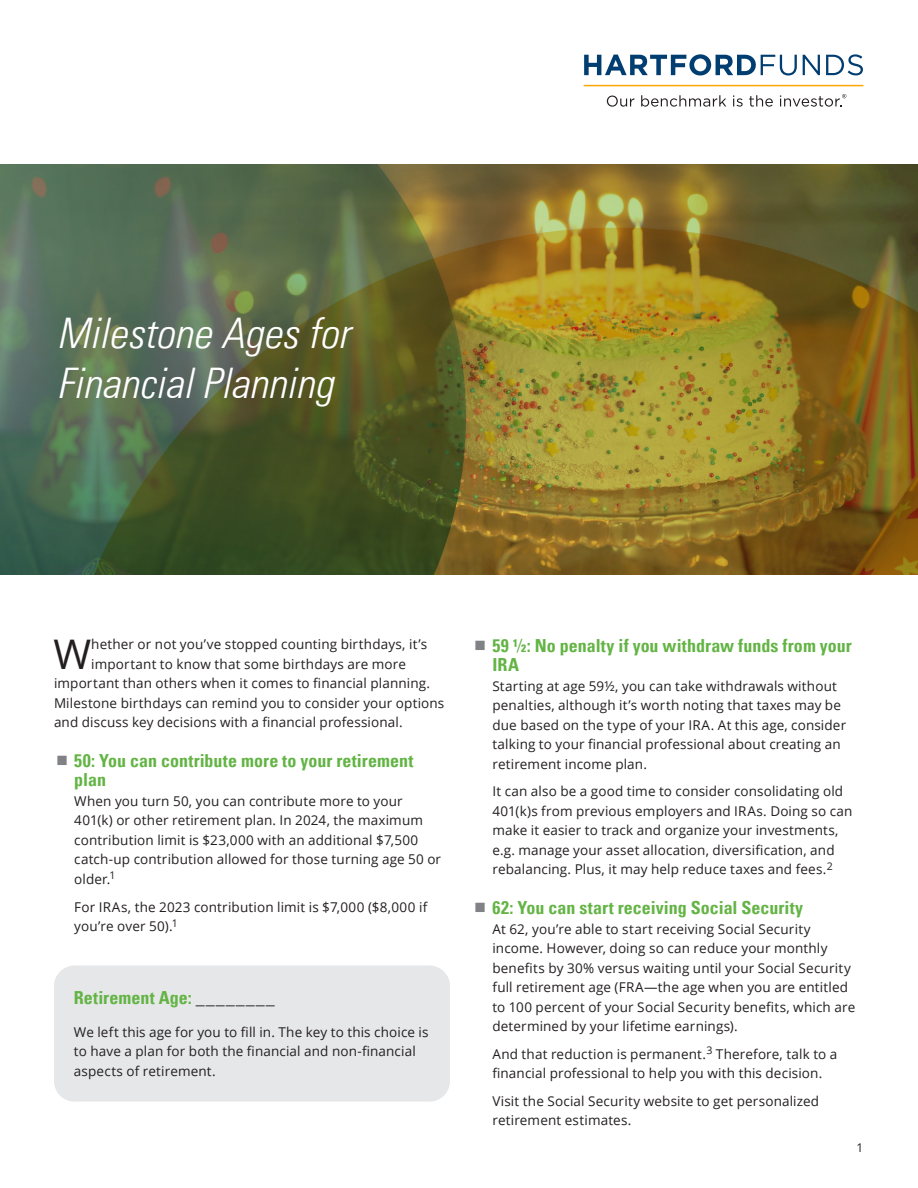
<style>
.page{position:relative;width:918px;height:1188px;background:#fff}
.page>*{position:absolute;margin:0;border:0;box-sizing:border-box;transform-origin:0 0}
.heading{font:italic 300 condensed 42.15px/49.5px "Univers LT Pro";color:#fff}
.text{font:40.8px "Open Sans";color:#231f20}
.text-2{font:700 condensed 18px/19.5px "Univers LT Pro";color:#63b445}
.text-3{font:13.5px/19.5px "Open Sans";letter-spacing:.01em;color:#231f20}
.t1{font:12px "Open Sans";color:#231f20}
.s1{color:#231f20}
</style>
<div class="page">
<img style="left:0;top:164px;width:918px;height:411px">
<svg style="left:584px;top:54px;width:213px;height:22px"></svg>
<svg style="left:803px;top:55px;width:17px;height:20px"></svg>
<svg style="left:826px;top:54px;width:37px;height:21px"></svg>
<hr style="left:584px;top:85px;width:279px;height:1px;background:#ffa700">
<svg style="left:607px;top:96px;width:27px;height:11px"></svg>
<svg style="left:641px;top:95px;width:85px;height:12px"></svg>
<svg style="left:733px;top:95px;width:10px;height:12px"></svg>
<svg style="left:749px;top:95px;width:24px;height:12px"></svg>
<svg style="left:780px;top:94px;width:66px;height:13px"></svg>
<div style="left:54px;top:966px;width:396px;height:136px;background:#e6e7e9;border-radius:21px"></div>
<p class="heading" style="left:57px;top:306px;width:294px">Milestone Ages for<br>Financial Planning</p>
<p class="text" style="left:53px;top:626px;width:39px">W</p>
<p class="text-3" style="left:91px;top:634px;width:338px">hether or not you’ve stopped counting birthdays, it’s</p>
<p class="text-3" style="left:91px;top:654px;width:316px">important to know that some birthdays are more</p>
<p class="text-3" style="left:54px;top:673px;width:377px">important than others when it comes to financial planning.</p>
<p class="text-3" style="left:54px;top:693px;width:392px">Milestone birthdays can remind you to consider your options</p>
<p class="text-3" style="left:54px;top:712px;width:350px">and discuss key decisions with a financial professional.</p>
<p class="text-2" style="left:74px;top:750px;width:341px">50: You can contribute more to your retirement plan</p>
<p class="text-3" style="left:74px;top:791px;width:368px">When you turn 50, you can contribute more to your 401(k) or other retirement plan. In 2024, the maximum contribution limit is $23,000 with an additional $7,500 catch-up contribution allowed for those turning age 50 or older.<sup>1</sup></p>
<p class="text-3" style="left:74px;top:897px;width:355px">For IRAs, the 2023 contribution limit is $7,000 ($8,000 if you’re over 50).<sup>1</sup></p>
<p class="text-2" style="left:74px;top:987px;width:202px">Retirement Age: <span class="s1">________</span></p>
<p class="text-3" style="left:74px;top:1022px;width:356px">We left this age for you to fill in. The key to this choice is to have a plan for both the financial and non-financial aspects of retirement.</p>
<p class="text-2" style="left:492px;top:635px;width:361px">59 ½: No penalty if you withdraw funds from your<br>IRA</p>
<p class="text-3" style="left:492px;top:676px;width:355px">Starting at age 59½, you can take withdrawals without penalties, although it’s worth noting that taxes may be due based on the type of your IRA. At this age, consider talking to your financial professional about creating an retirement income plan.</p>
<p class="text-3" style="left:492px;top:781px;width:362px">It can also be a good time to consider consolidating old 401(k)s from previous employers and IRAs. Doing so can make it easier to track and organize your investments, e.g. manage your asset allocation, diversification, and rebalancing. Plus, it may help reduce taxes and fees.<sup>2</sup></p>
<p class="text-2" style="left:492px;top:898px;width:312px">62: You can start receiving Social Security</p>
<p class="text-3" style="left:492px;top:919px;width:364px">At 62, you’re able to start receiving Social Security income. However, doing so can reduce your monthly benefits by 30% versus waiting until your Social Security full retirement age (FRA—the age when you are entitled to 100 percent of your Social Security benefits, which are determined by your lifetime earnings).</p>
<p class="text-3" style="left:492px;top:1044px;width:346px">And that reduction is permanent.<sup>3</sup> Therefore, talk to a financial professional to help you with this decision.</p>
<p class="text-3" style="left:492px;top:1091px;width:328px">Visit the Social Security website to get personalized retirement estimates.</p>
<p class="t1" style="left:857px;top:1140px;width:8px">1</p>
</div>
